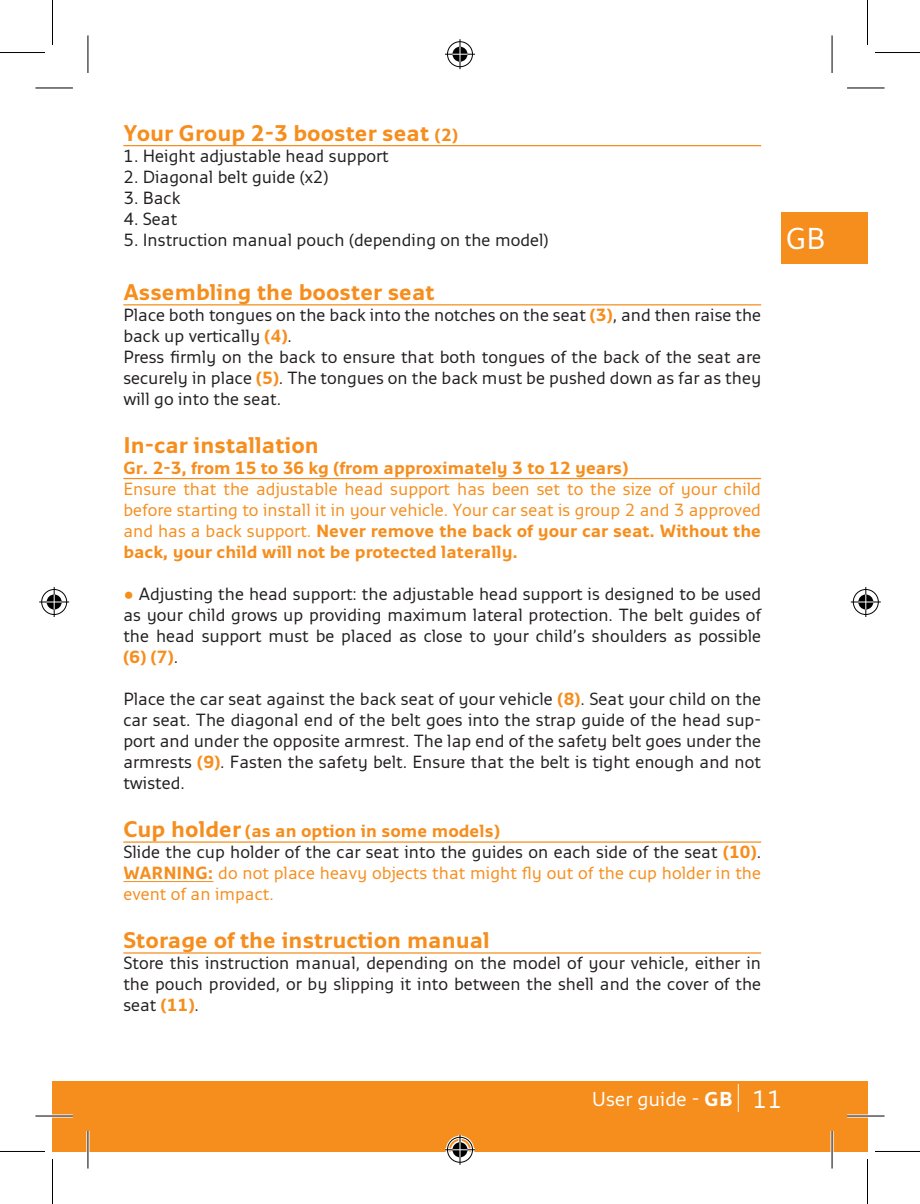
<style>
.page{position:relative;width:920px;height:1204px;background:#fff}
.page>*{position:absolute;margin:0;border:0;box-sizing:border-box;transform-origin:0 0}
.t1{font:30px "Monitor";color:#fff}
.t2{font:700 22.5px "Monitor";color:#f68e1e}
.t3{font:20px "Monitor";color:#fff}
.t4{font:17.5px/21px "Monitor";color:#231f20;text-align:justify}
.t5{font:17.5px/21px "Monitor";color:#f68e1e;text-align:justify}
.t6{font:700 17.5px "Monitor";color:#f68e1e}
.s1{font-size:17.5px}
.s2{font-weight:700;color:#f68e1e}
.s3{font-weight:700}
.s4{font-weight:700;font-size:22.5px}
.s5{color:#231f20}
.s6{font-size:25px}
</style>
<div class="page">
<div style="left:52px;top:1080px;width:36px;height:71px;background:#f68e1e"></div>
<div style="left:88px;top:1080px;width:779px;height:71px;background:#f68e1e"></div>
<svg style="left:738px;top:1084px;width:1px;height:27px"></svg>
<div style="left:781px;top:212px;width:86px;height:51px;background:#f68e1e"></div>
<hr style="left:123px;top:881px;width:90px;height:1px;background:#f68e1e">
<hr style="left:123px;top:145px;width:638px;height:1px;background:#f68e1e">
<hr style="left:123px;top:304px;width:638px;height:1px;background:#f68e1e">
<hr style="left:123px;top:478px;width:638px;height:1px;background:#f68e1e">
<hr style="left:123px;top:952px;width:638px;height:1px;background:#f68e1e">
<hr style="left:123px;top:841px;width:638px;height:1px;background:#f68e1e">
<hr style="left:35px;top:1114px;width:38px;height:3px;background:#fff">
<hr style="left:847px;top:1114px;width:38px;height:3px;background:#fff">
<hr style="left:86px;top:1130px;width:3px;height:38px;background:#fff">
<svg style="left:831px;top:35px;width:1px;height:38px"></svg>
<svg style="left:830px;top:1131px;width:4px;height:37px"></svg>
<hr style="left:35px;top:88px;width:38px;height:1px;background:#000">
<hr style="left:847px;top:88px;width:38px;height:1px;background:#000">
<hr style="left:35px;top:1115px;width:38px;height:1px;background:#000">
<hr style="left:847px;top:1115px;width:38px;height:1px;background:#000">
<hr style="left:88px;top:35px;width:1px;height:38px;background:#000">
<hr style="left:88px;top:1130px;width:1px;height:38px;background:#000">
<hr style="left:832px;top:35px;width:1px;height:38px;background:#000">
<hr style="left:832px;top:1130px;width:1px;height:38px;background:#000">
<hr style="left:0;top:52px;width:45px;height:1px;background:#000">
<hr style="left:875px;top:52px;width:45px;height:1px;background:#000">
<hr style="left:0;top:1150px;width:45px;height:1px;background:#000">
<hr style="left:875px;top:1150px;width:45px;height:1px;background:#000">
<hr style="left:52px;top:0;width:1px;height:45px;background:#000">
<hr style="left:52px;top:1158px;width:1px;height:45px;background:#000">
<hr style="left:867px;top:0;width:1px;height:45px;background:#000">
<hr style="left:867px;top:1158px;width:1px;height:45px;background:#000">
<div style="left:446px;top:40px;width:28px;height:28px;border:3px solid #fff;border-radius:50%"></div>
<hr style="left:445px;top:53px;width:30px;height:3px;background:#fff">
<svg style="left:458px;top:39px;width:4px;height:30px"></svg>
<div style="left:451px;top:45px;width:18px;height:18px;border:3px solid #fff;border-radius:50%"></div>
<div style="left:447px;top:41px;width:26px;height:26px;border:1px solid #000;border-radius:50%"></div>
<hr style="left:445px;top:54px;width:30px;height:1px;background:#000">
<hr style="left:460px;top:39px;width:1px;height:30px;background:#000">
<svg style="left:452px;top:47px;width:15px;height:15px"></svg>
<div style="left:446px;top:1135px;width:28px;height:28px;border:3px solid #fff;border-radius:50%"></div>
<hr style="left:445px;top:1148px;width:30px;height:3px;background:#fff">
<svg style="left:458px;top:1134px;width:4px;height:30px"></svg>
<div style="left:451px;top:1140px;width:18px;height:18px;border:3px solid #fff;border-radius:50%"></div>
<div style="left:447px;top:1136px;width:26px;height:26px;border:1px solid #000;border-radius:50%"></div>
<hr style="left:445px;top:1149px;width:30px;height:1px;background:#000">
<hr style="left:460px;top:1134px;width:1px;height:30px;background:#000">
<svg style="left:452px;top:1142px;width:15px;height:15px"></svg>
<div style="left:40px;top:588px;width:28px;height:28px;border:3px solid #fff;border-radius:50%"></div>
<hr style="left:39px;top:600px;width:30px;height:3px;background:#fff">
<hr style="left:53px;top:587px;width:3px;height:30px;background:#fff">
<div style="left:45px;top:593px;width:18px;height:18px;border:3px solid #fff;border-radius:50%"></div>
<div style="left:41px;top:589px;width:26px;height:26px;border:1px solid #000;border-radius:50%"></div>
<hr style="left:39px;top:601px;width:30px;height:1px;background:#000">
<hr style="left:54px;top:587px;width:1px;height:30px;background:#000">
<svg style="left:47px;top:594px;width:15px;height:15px"></svg>
<div style="left:852px;top:588px;width:28px;height:28px;border:3px solid #fff;border-radius:50%"></div>
<hr style="left:851px;top:600px;width:30px;height:3px;background:#fff">
<hr style="left:864px;top:587px;width:3px;height:30px;background:#fff">
<div style="left:857px;top:593px;width:18px;height:18px;border:3px solid #fff;border-radius:50%"></div>
<div style="left:853px;top:589px;width:26px;height:26px;border:1px solid #000;border-radius:50%"></div>
<hr style="left:851px;top:601px;width:30px;height:1px;background:#000">
<hr style="left:865px;top:587px;width:1px;height:30px;background:#000">
<svg style="left:858px;top:594px;width:15px;height:15px"></svg>
<p class="t2" style="left:123px;top:119px;width:336px">Your Group 2-3 booster seat <span class="s1">(2)</span></p>
<p class="t4" style="left:123px;top:145px;width:267px">1. Height adjustable head support</p>
<p class="t4" style="left:123px;top:166px;width:207px">2. Diagonal belt guide (x2)</p>
<p class="t4" style="left:123px;top:187px;width:59px">3. Back</p>
<p class="t4" style="left:123px;top:208px;width:55px">4. Seat</p>
<p class="t4" style="left:123px;top:229px;width:427px">5. Instruction manual pouch (depending on the model)</p>
<p class="t2" style="left:123px;top:278px;width:313px">Assembling the booster seat</p>
<p class="t4" style="left:123px;top:304px;width:639px;text-align:left">Place both tongues on the back into the notches on the seat <span class="s2">(3)</span>, and then raise the back up vertically <span class="s2">(4)</span>.<br>Press firmly on the back to ensure that both tongues of the back of the seat are securely in place <span class="s2">(5)</span>. The tongues on the back must be pushed down as far as they will go into the seat.</p>
<p class="t2" style="left:123px;top:431px;width:197px">In-car installation</p>
<p class="t6" style="left:123px;top:457px;width:507px">Gr. 2-3, from 15 to 36 kg (from approximately 3 to 12 years)</p>
<p class="t5" style="left:123px;top:478px;width:639px">Ensure that the adjustable head support has been set to the size of your child before starting to install it in your vehicle. Your car seat is group 2 and 3 approved and has a back support. <span class="s3">Never remove the back of your car seat. Without the back, your child will not be protected laterally.</span></p>
<p class="t4" style="left:123px;top:583px;width:639px"><span class="s2">•</span> Adjusting the head support: the adjustable head support is designed to be used as your child grows up providing maximum lateral protection. The belt guides of the head support must be placed as close to your child’s shoulders as possible <span class="s2">(6) (7)</span>.</p>
<p class="t4" style="left:123px;top:688px;width:639px">Place the car seat against the back seat of your vehicle <span class="s2">(8)</span>. Seat your child on the car seat. The diagonal end of the belt goes into the strap guide of the head sup&shy;port and under the opposite armrest. The lap end of the safety belt goes under the armrests <span class="s2">(9)</span>. Fasten the safety belt. Ensure that the belt is tight enough and not twisted.</p>
<p class="t5" style="left:123px;top:820px;width:639px;text-align:left"><span class="s4">Cup holder</span> <span class="s3">(as an option in some models)<br></span><span class="s5">Slide the cup holder of the car seat into the guides on each side of the seat</span> <span class="s3">(10)</span><span class="s5">.<br></span><span class="s3">WARNING:</span> do not place heavy objects that might fly out of the cup holder in the event of an impact.</p>
<p class="t2" style="left:123px;top:926px;width:368px">Storage of the instruction manual</p>
<p class="t4" style="left:123px;top:952px;width:639px">Store this instruction manual, depending on the model of your vehicle, either in the pouch provided, or by slipping it into between the shell and the cover of the seat <span class="s2">(11)</span>.</p>
<h1 class="t1" style="left:786px;top:220px;width:40px">GB</h1>
<p class="t3" style="left:592px;top:1086px;width:192px">User guide - <span class="s3">GB</span> <span class="s6">11</span></p>
</div>
